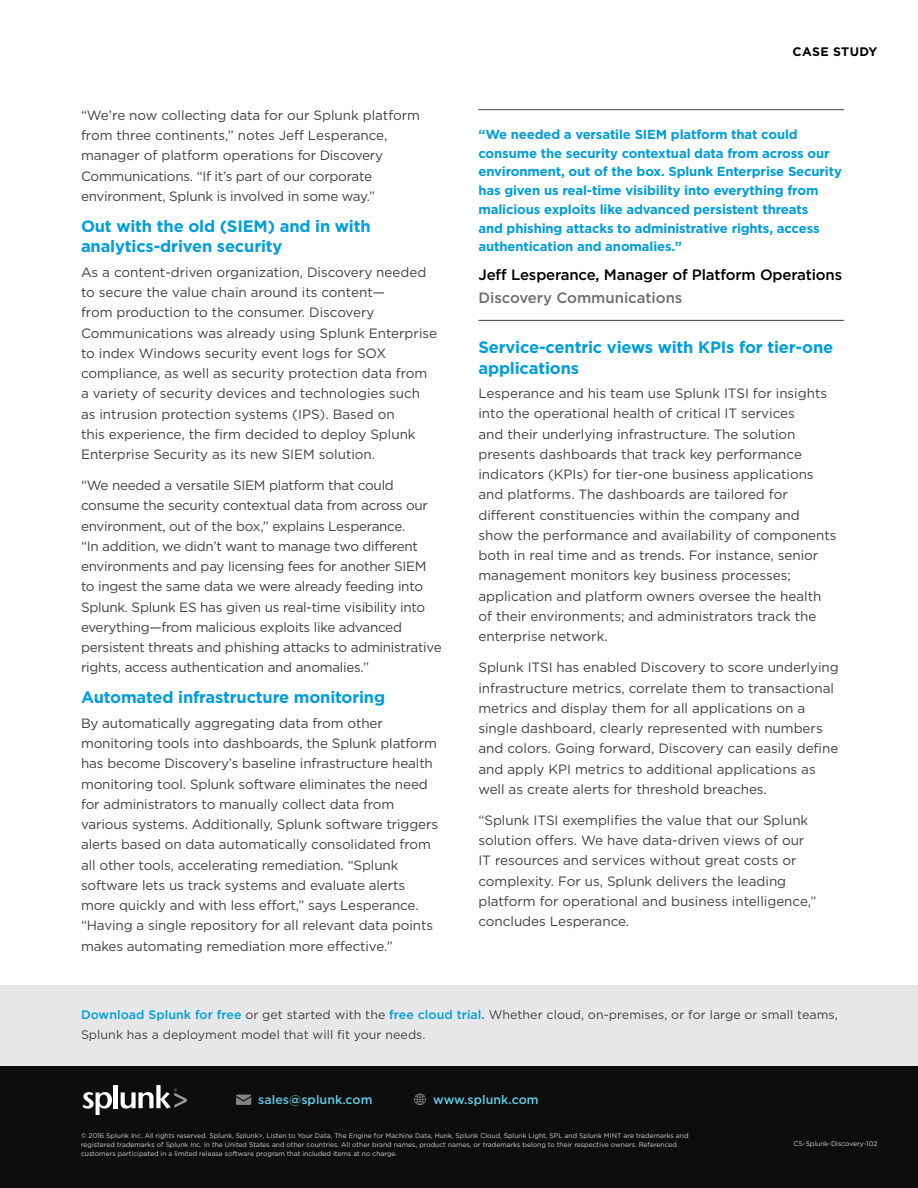
<style>
.page{position:relative;width:918px;height:1188px;background:#fff}
.page>*{position:absolute;margin:0;border:0;box-sizing:border-box;transform-origin:0 0}
.t1{font:700 16.5px/20.2px "Gotham";letter-spacing:-.01em;color:#009ddc}
.t2{font:500 15px "Gotham";letter-spacing:-.01em;color:#000}
.t3{font:500 15px "Gotham";letter-spacing:-.005em;color:#6d6e71}
.t4{font:13.5px/20.2px "Gotham";letter-spacing:-.01em;color:#414042}
.t5{font:700 13.2px/18.8px "Gotham";letter-spacing:-.01em;color:#009ddc}
.t6{font:12.45px/19.5px "Gotham";letter-spacing:.005em;color:#414042}
.t7{font:500 12.45px "Gotham";letter-spacing:.005em;color:#61cbe5}
.t8{font:700 12.3px "Gotham";letter-spacing:.03em;color:#000}
.t9{font:6.75px/8.7px "Gotham";color:#d1d3d4}
.s1{font-weight:500;color:#009ddc}
</style>
<div class="page">
<div style="left:0;top:985px;width:918px;height:83px;background:#e6e7e8"></div>
<div style="left:0;top:1066px;width:918px;height:122px;background:#0d0d0d"></div>
<svg style="left:83px;top:1092px;width:29px;height:22px"></svg>
<hr style="left:114px;top:1085px;width:4px;height:23px;background:#fff">
<svg style="left:121px;top:1085px;width:66px;height:24px"></svg>
<svg style="left:414px;top:1094px;width:12px;height:11px"></svg>
<svg style="left:236px;top:1095px;width:15px;height:10px"></svg>
<hr style="left:478px;top:109px;width:366px;height:1px;background:#414042">
<hr style="left:478px;top:320px;width:366px;height:1px;background:#414042">
<p class="t4" style="left:81px;top:106px;width:341px">“We’re now collecting data for our Splunk platform from three continents,” notes Jeff Lesperance, manager of platform operations for Discovery Communications. “If it’s part of our corporate environment, Splunk is involved in some way.”</p>
<p class="t1" style="left:81px;top:217px;width:291px">Out with the old (SIEM) and in with analytics-driven security</p>
<p class="t4" style="left:81px;top:263px;width:358px">As a content-driven organization, Discovery needed to secure the value chain around its content—<br>from production to the consumer. Discovery Communications was already using Splunk Enterprise to index Windows security event logs for SOX compliance, as well as security protection data from a variety of security devices and technologies such as intrusion protection systems (IPS). Based on<br>this experience, the firm decided to deploy Splunk Enterprise Security as its new SIEM solution.</p>
<p class="t4" style="left:81px;top:476px;width:362px">“We needed a versatile SIEM platform that could consume the security contextual data from across our environment, out of the box,” explains Lesperance.<br>“In addition, we didn’t want to manage two different environments and pay licensing fees for another SIEM to ingest the same data we were already feeding into Splunk. Splunk ES has given us real-time visibility into everything—from malicious exploits like advanced persistent threats and phishing attacks to administrative rights, access authentication and anomalies.”</p>
<p class="t1" style="left:81px;top:688px;width:306px">Automated infrastructure monitoring</p>
<p class="t4" style="left:81px;top:714px;width:359px">By automatically aggregating data from other monitoring tools into dashboards, the Splunk platform has become Discovery’s baseline infrastructure health monitoring tool. Splunk software eliminates the need for administrators to manually collect data from various systems. Additionally, Splunk software triggers alerts based on data automatically consolidated from all other tools, accelerating remediation. “Splunk software lets us track systems and evaluate alerts more quickly and with less effort,” says Lesperance. “Having a single repository for all relevant data points makes automating remediation more effective.”</p>
<p class="t8" style="left:793px;top:46px;width:86px">CASE STUDY</p>
<p class="t5" style="left:478px;top:126px;width:365px">“We needed a versatile SIEM platform that could consume the security contextual data from across our environment, out of the box. Splunk Enterprise Security has given us real-time visibility into everything from malicious exploits like advanced persistent threats<br>and phishing attacks to administrative rights, access authentication and anomalies.”</p>
<p class="t2" style="left:478px;top:268px;width:365px">Jeff Lesperance, Manager of Platform Operations</p>
<p class="t3" style="left:478px;top:291px;width:205px">Discovery Communications</p>
<p class="t1" style="left:478px;top:338px;width:356px">Service-centric views with KPIs for tier-one applications</p>
<p class="t4" style="left:478px;top:384px;width:360px">Lesperance and his team use Splunk ITSI for insights into the operational health of critical IT services<br>and their underlying infrastructure. The solution presents dashboards that track key performance indicators (KPIs) for tier-one business applications and platforms. The dashboards are tailored for different constituencies within the company and show the performance and availability of components both in real time and as trends. For instance, senior management monitors key business processes; application and platform owners oversee the health of their environments; and administrators track the enterprise network.</p>
<p class="t4" style="left:478px;top:658px;width:362px">Splunk ITSI has enabled Discovery to score underlying infrastructure metrics, correlate them to transactional metrics and display them for all applications on a single dashboard, clearly represented with numbers and colors. Going forward, Discovery can easily define and apply KPI metrics to additional applications as well as create alerts for threshold breaches.</p>
<p class="t4" style="left:478px;top:811px;width:340px">“Splunk ITSI exemplifies the value that our Splunk solution offers. We have data-driven views of our IT resources and services without great costs or complexity. For us, Splunk delivers the leading platform for operational and business intelligence,” concludes Lesperance.</p>
<p class="t6" style="left:81px;top:1006px;width:758px"><span class="s1">Download Splunk for free</span> or get started with the <span class="s1">free cloud trial.</span> Whether cloud, on-premises, or for large or small teams,<br>Splunk has a deployment model that will fit your needs.</p>
<p class="t7" style="left:258px;top:1094px;width:116px">sales@splunk.com</p>
<p class="t7" style="left:433px;top:1094px;width:107px">www.splunk.com</p>
<p class="t9" style="left:81px;top:1132px;width:609px">© 2016 Splunk Inc. All rights reserved. Splunk, Splunk&gt;, Listen to Your Data, The Engine for Machine Data, Hunk, Splunk Cloud, Splunk Light, SPL and Splunk MINT are trademarks and registered trademarks of Splunk Inc. in the United States and other countries. All other brand names, product names, or trademarks belong to their respective owners. Referenced customers participated in a limited release software program that included items at no charge.</p>
<p class="t9" style="left:794px;top:1140px;width:85px">CS-Splunk-Discovery-102</p>
</div>
